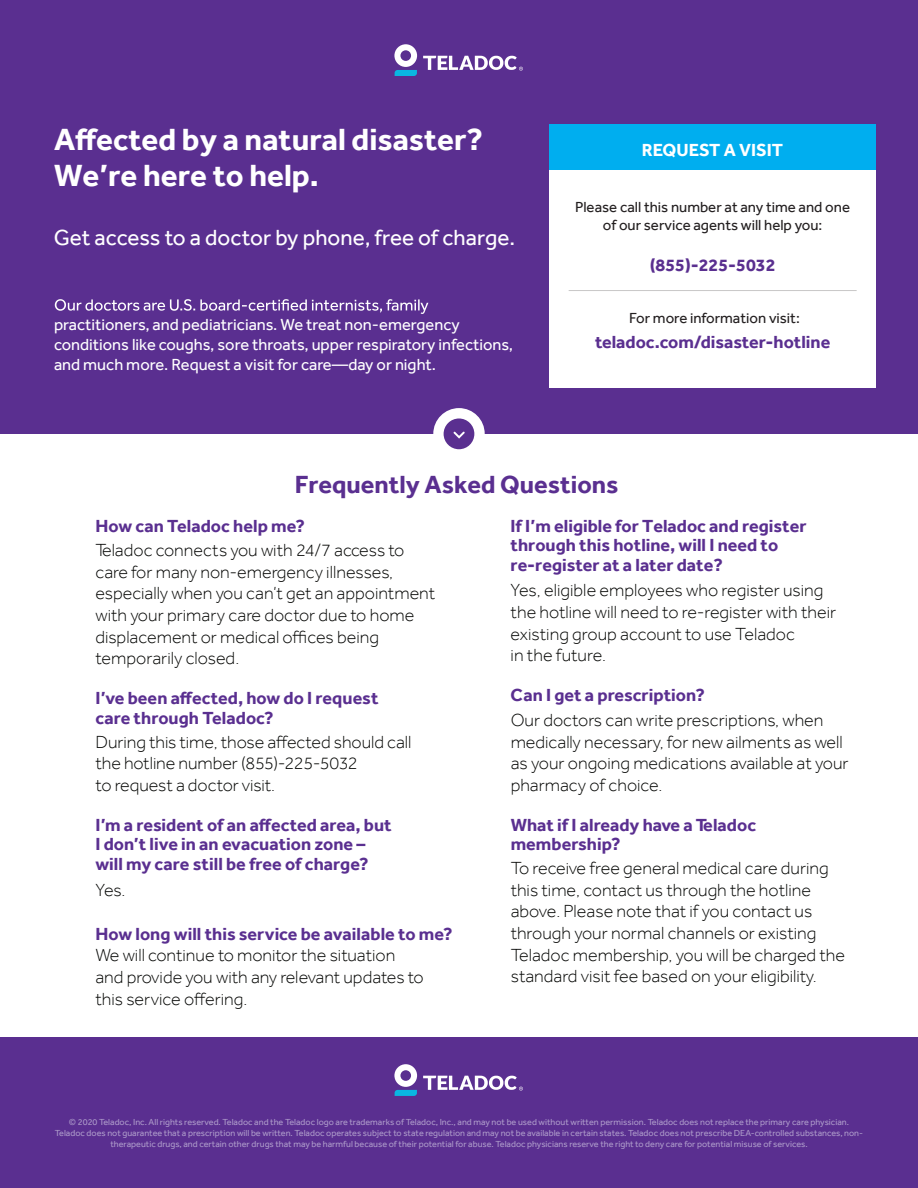
<style>
.page{position:relative;width:918px;height:1188px;background:#fff}
.page>*{position:absolute;margin:0;border:0;box-sizing:border-box;transform-origin:0 0}
.t1{font:700 31.5px/36px "Effra";color:#fff}
.t2{font:700 25.5px "Effra";color:#5a2f90}
.t3{font:22.5px "Effra";color:#fff}
.t4{font:300 18px/21.6px "Effra";color:#040503}
.t5{font:700 18px/19.5px "Effra";color:#5a2f90}
.t6{font:700 18px "Effra";color:#fff}
.t7{font:16.5px/19.8px "Effra";color:#fff}
.t8{font:15px/18px "Effra";color:#231f20;text-align:center}
.t9{font:9px/10.8px "Effra";color:#ac99c9;text-align:center}
</style>
<div class="page">
<div style="left:0;top:0;width:918px;height:434px;background:#5a2f90"></div>
<svg style="left:55px;top:299px;width:373px;height:15px"></svg>
<div style="left:0;top:1037px;width:918px;height:151px;background:#5a2f90"></div>
<div style="left:433px;top:408px;width:52px;height:52px;background:#fff;border-radius:50%"></div>
<div style="left:549px;top:168px;width:327px;height:219px;background:#fff"></div>
<div style="left:549px;top:124px;width:327px;height:46px;background:#00aeef"></div>
<hr style="left:569px;top:290px;width:288px;height:1px;background:#c8c7c7">
<svg style="left:394px;top:44px;width:23px;height:32px"></svg>
<svg style="left:423px;top:56px;width:100px;height:15px"></svg>
<div style="left:444px;top:418px;width:30px;height:31px;background:#5a2f90;border-radius:50%"></div>
<svg style="left:453px;top:432px;width:12px;height:7px"></svg>
<svg style="left:394px;top:1064px;width:23px;height:32px"></svg>
<svg style="left:423px;top:1076px;width:100px;height:15px"></svg>
<h1 class="t1" style="left:54px;top:121px;width:431px">Affected by a natural disaster?<br>We’re here to help.</h1>
<p class="t3" style="left:54px;top:224px;width:463px">Get access to a doctor by phone, free of charge.</p>
<p class="t7" style="left:54px;top:315px;width:461px">practitioners, and pediatricians. We treat non-emergency conditions like coughs, sore throats, upper respiratory infections, and much more. Request a visit for care—day or night.</p>
<p class="t6" style="left:642px;top:139px;width:143px">REQUEST A VISIT</p>
<p class="t8" style="left:575px;top:198px;width:276px">Please call this number at any time and one of our service agents will help you:</p>
<p class="t5" style="left:650px;top:255px;width:127px">(855)-225-5032</p>
<p class="t8" style="left:629px;top:309px;width:172px">For more information visit:</p>
<p class="t5" style="left:595px;top:332px;width:237px">teladoc.com/disaster-hotline</p>
<h2 class="t2" style="left:295px;top:469px;width:325px">Frequently Asked Questions</h2>
<p class="t5" style="left:95px;top:515px;width:211px">How can Teladoc help me?</p>
<p class="t4" style="left:95px;top:539px;width:341px">Teladoc connects you with 24/7 access to care for many non-emergency illnesses, especially when you can’t get an appointment with your primary care doctor due to home displacement or medical offices being temporarily closed.</p>
<p class="t5" style="left:95px;top:688px;width:285px">I’ve been affected, how do I request care through Teladoc?</p>
<p class="t4" style="left:95px;top:731px;width:318px">During this time, those affected should call the hotline number (855)-225-5032<br>to request a doctor visit.</p>
<p class="t5" style="left:95px;top:815px;width:298px">I’m a resident of an affected area, but<br>I don’t live in an evacuation zone – will my care still be free of charge?</p>
<p class="t4" style="left:95px;top:879px;width:32px">Yes.</p>
<p class="t5" style="left:95px;top:924px;width:359px">How long will this service be available to me?</p>
<p class="t4" style="left:95px;top:945px;width:330px">We will continue to monitor the situation and provide you with any relevant updates to this service offering.</p>
<p class="t5" style="left:511px;top:515px;width:297px">If I’m eligible for Teladoc and register through this hotline, will I need to re-register at a later date?</p>
<p class="t4" style="left:511px;top:580px;width:327px">Yes, eligible employees who register using the hotline will need to re-register with their existing group account to use Teladoc<br>in the future.</p>
<p class="t5" style="left:511px;top:685px;width:196px">Can I get a prescription?</p>
<p class="t4" style="left:511px;top:709px;width:340px">Our doctors can write prescriptions, when medically necessary, for new ailments as well as your ongoing medications available at your pharmacy of choice.</p>
<p class="t5" style="left:511px;top:815px;width:247px">What if I already have a Teladoc membership?</p>
<p class="t4" style="left:511px;top:857px;width:336px">To receive free general medical care during this time, contact us through the hotline above. Please note that if you contact us through your normal channels or existing Teladoc membership, you will be charged the standard visit fee based on your eligibility.</p>
<p class="t9" style="left:55px;top:1117px;width:810px">© 2020 Teladoc, Inc. All rights reserved. Teladoc and the Teladoc logo are trademarks of Teladoc, Inc., and may not be used without written permission. Teladoc does not replace the primary care physician.<br>Teladoc does not guarantee that a prescription will be written. Teladoc operates subject to state regulation and may not be available in certain states. Teladoc does not prescribe DEA-controlled substances, non&shy;therapeutic drugs, and certain other drugs that may be harmful because of their potential for abuse. Teladoc physicians reserve the right to deny care for potential misuse of services.</p>
</div>
